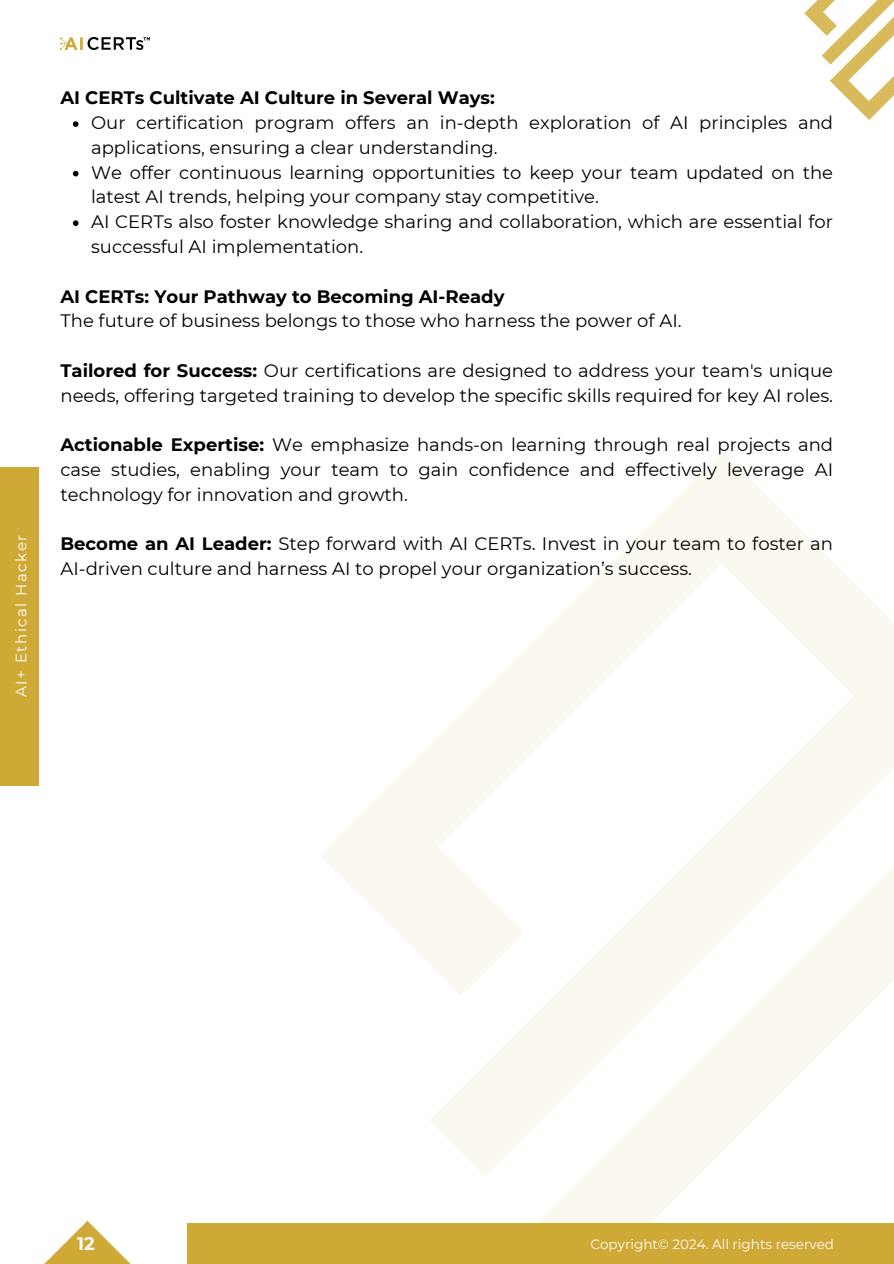
<style>
.page{position:relative;width:894px;height:1264px;background:#fff}
.page>*{position:absolute;margin:0;border:0;box-sizing:border-box;transform-origin:0 0}
.t1{font:18px/24.8px "Montserrat";color:#000}
.t2{font:700 18px "Montserrat";color:#000}
.t3{font:700 18px "Montserrat";color:#fff}
.t4{font:15px "Montserrat";letter-spacing:.1em;color:#fff}
.t5{font:13.5px "Montserrat";color:#fdfdfd}
.s1{font-weight:700}
</style>
<div class="page">
<svg style="left:321px;top:453px;width:572px;height:718px"></svg>
<svg style="left:480px;top:794px;width:413px;height:428px"></svg>
<svg style="left:45px;top:1221px;width:85px;height:42px"></svg>
<div style="left:187px;top:1222px;width:706px;height:41px;background:#cfa935"></div>
<div style="left:0;top:467px;width:39px;height:318px;background:#cfa935"></div>
<img style="left:60px;top:37px;width:89px;height:13px">
<svg style="left:804px;top:0;width:89px;height:120px"></svg>
<svg style="left:73px;top:121px;width:5px;height:6px"></svg>
<svg style="left:73px;top:171px;width:5px;height:5px"></svg>
<svg style="left:73px;top:220px;width:5px;height:6px"></svg>
<h1 class="t4" style="left:12px;top:697px;width:164px;rotate:-90deg">AI+ Ethical Hacker</h1>
<p class="t2" style="left:60px;top:87px;width:435px">AI CERTs Cultivate AI Culture in Several Ways:</p>
<p class="t1" style="left:91px;top:110px;width:743px">Our certification program offers an in-depth exploration of AI principles and applications, ensuring a clear understanding.</p>
<p class="t1" style="left:91px;top:160px;width:743px">We offer continuous learning opportunities to keep your team updated on the latest AI trends, helping your company stay competitive.</p>
<h2 class="t1" style="left:91px;top:209px;width:743px">AI CERTs also foster knowledge sharing and collaboration, which are essential for successful AI implementation.</h2>
<h2 class="t1" style="left:60px;top:284px;width:622px"><span class="s1">AI CERTs: Your Pathway to Becoming AI-Ready<br></span>The future of business belongs to those who harness the power of AI.</h2>
<h2 class="t1" style="left:60px;top:358px;width:773px"><span class="s1">Tailored for Success:</span> Our certifications are designed to address your team's unique needs, offering targeted training to develop the specific skills required for key AI roles.</h2>
<h2 class="t1" style="left:60px;top:432px;width:773px;text-align:justify"><span class="s1">Actionable Expertise:</span> We emphasize hands-on learning through real projects and case studies, enabling your team to gain confidence and effectively leverage AI technology for innovation and growth.</h2>
<p class="t1" style="left:60px;top:531px;width:773px"><span class="s1">Become an AI Leader:</span> Step forward with AI CERTs. Invest in your team to foster an<br>AI-driven culture and harness AI to propel your organization’s success.</p>
<p class="t3" style="left:77px;top:1232px;width:19px">12</p>
<p class="t5" style="left:590px;top:1235px;width:245px">Copyright© 2024. All rights reserved</p>
</div>
